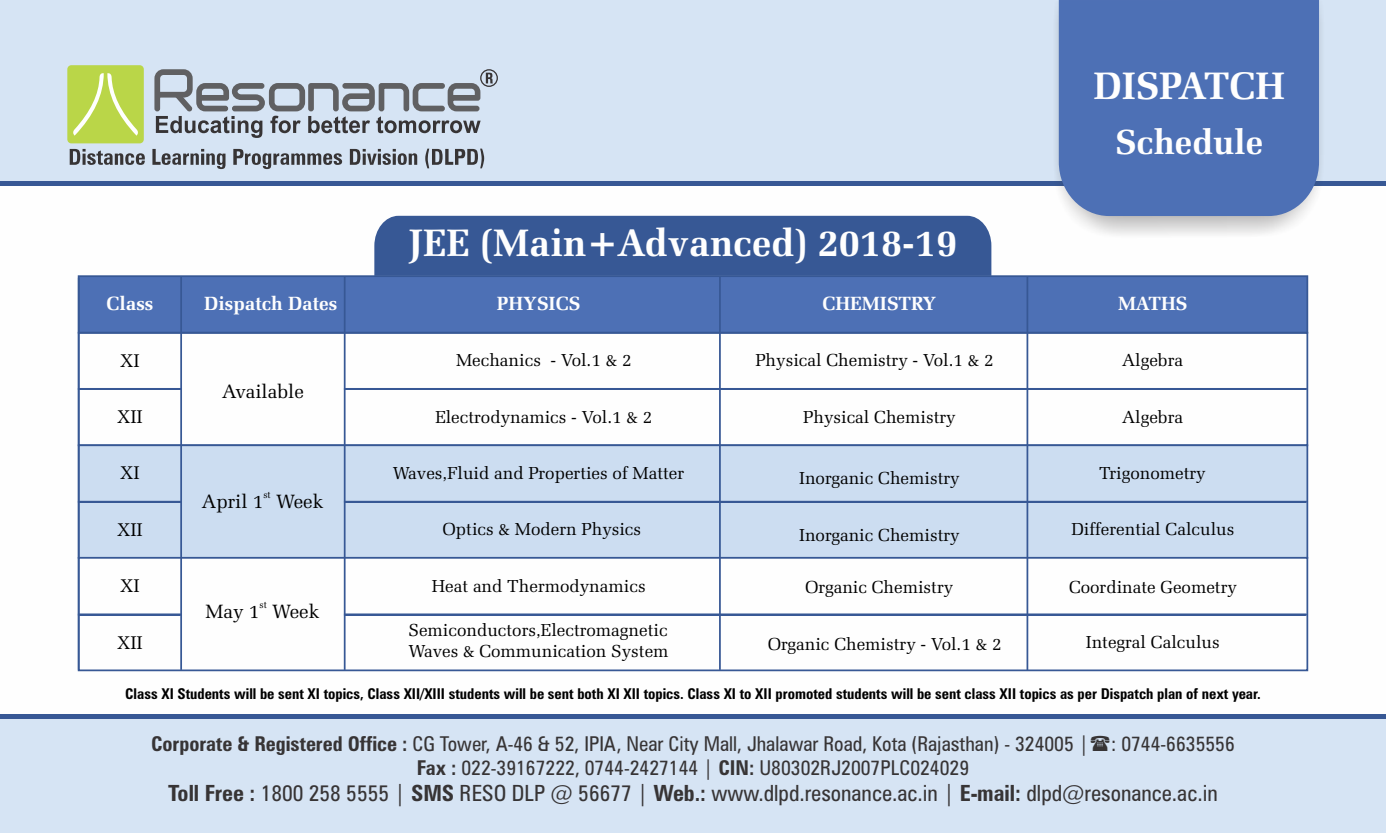
<style>
.page{position:relative;width:1386px;height:833px;background:#fff}
.page>*{position:absolute;margin:0;border:0;box-sizing:border-box;transform-origin:0 0}
.t1{font:700 38.5px "Zapf Elliptical 711 BT";color:#fefefe}
.t2{font:700 35px "Zapf Elliptical 711 BT";color:#fefefe}
.t3{font:condensed 22.4px "Zurich BT";color:#373435}
.t4{font:condensed 20.47px/24.5px "Zurich BT";color:#373435;text-align:center}
.t5{font:19.43px "Zapf Elliptical 711 BT";color:#000}
.t6{font:700 19.25px "Zapf Elliptical 711 BT";color:#fefefe}
.t7{font:18.55px "Zapf Elliptical 711 BT";color:#000}
.t8{font:17.5px/20.5px "Zapf Elliptical 711 BT";color:#000}
.t9{font:700 condensed 14.88px "Zurich BT";color:#000}
.t10{font:9.62px "Zapf Elliptical 711 BT";color:#000}
.s1{font-weight:700}
</style>
<div class="page">
<div style="left:77px;top:274px;width:1232px;height:57px;background:#4d70b5"></div>
<div style="left:374px;top:216px;width:617px;height:60px;background:#375895"></div>
<svg style="left:77px;top:331px;width:1232px;height:113px"></svg>
<div style="left:77px;top:444px;width:1232px;height:112px;background:#ccddf1"></div>
<svg style="left:77px;top:556px;width:1232px;height:116px"></svg>
<hr style="left:79px;top:332px;width:1227px;height:1px;background:#375895">
<svg style="left:343px;top:613px;width:965px;height:3px;background:#5773a6"></svg>
<svg style="left:343px;top:500px;width:965px;height:4px;background:#7a93be"></svg>
<svg style="left:343px;top:387px;width:965px;height:4px"></svg>
<hr style="left:344px;top:276px;width:2px;height:394px;background:#375895">
<hr style="left:78px;top:278px;width:2px;height:392px;background:#375895">
<hr style="left:719px;top:276px;width:2px;height:394px;background:#375895">
<div style="left:0;top:0;width:1386px;height:186px;background:#d6e4f4"></div>
<div style="left:0;top:714px;width:1386px;height:119px;background:#d6e4f4"></div>
<hr style="left:1027px;top:276px;width:1px;height:394px;background:#375895">
<hr style="left:79px;top:333px;width:1227px;height:1px;background:#375895">
<hr style="left:180px;top:276px;width:2px;height:394px;background:#375895">
<svg style="left:77px;top:387px;width:104px;height:4px"></svg>
<svg style="left:77px;top:500px;width:104px;height:4px"></svg>
<svg style="left:77px;top:613px;width:104px;height:3px"></svg>
<div style="left:0;top:181px;width:1386px;height:5px;background:#375895"></div>
<img style="left:1056px;top:0;width:265px;height:235px">
<div style="left:1059px;top:0;width:260px;height:216px;background:#4d70b5"></div>
<hr style="left:0;top:714px;width:1386px;height:4px;background:#375895">
<svg style="left:67px;top:65px;width:77px;height:78px;background:#c0d95a"></svg>
<svg style="left:154px;top:69px;width:344px;height:69px"></svg>
<svg style="left:70px;top:149px;width:414px;height:20px"></svg>
<h1 class="t1" style="left:409px;top:227px;width:550px">JEE (Main+Advanced) 2018-19</h1>
<h1 class="t1" style="left:1094px;top:70px;width:193px">DISPATCH</h1>
<h2 class="t2" style="left:1115px;top:127px;width:149px">Schedule</h2>
<p class="t6" style="left:106px;top:295px;width:48px">Class</p>
<p class="t6" style="left:204px;top:295px;width:134px">Dispatch Dates</p>
<p class="t6" style="left:497px;top:295px;width:85px">PHYSICS</p>
<p class="t6" style="left:822px;top:295px;width:115px">CHEMISTRY</p>
<p class="t6" style="left:1118px;top:295px;width:71px">MATHS</p>
<p class="t7" style="left:120px;top:353px;width:21px">XI</p>
<p class="t8" style="left:456px;top:351px;width:177px">Mechanics - Vol.1 &amp; 2</p>
<p class="t8" style="left:755px;top:351px;width:240px">Physical Chemistry - Vol.1 &amp; 2</p>
<p class="t8" style="left:1122px;top:351px;width:62px">Algebra</p>
<p class="t7" style="left:117px;top:409px;width:27px">XII</p>
<p class="t8" style="left:435px;top:408px;width:219px">Electrodynamics - Vol.1 &amp; 2</p>
<p class="t5" style="left:222px;top:383px;width:83px">Available</p>
<p class="t8" style="left:1122px;top:408px;width:62px">Algebra</p>
<p class="t8" style="left:803px;top:408px;width:154px">Physical Chemistry</p>
<p class="t7" style="left:120px;top:465px;width:21px">XI</p>
<p class="t8" style="left:393px;top:464px;width:293px">Waves,Fluid and Properties of Matter</p>
<p class="t10" style="left:263px;top:491px;width:9px">st</p>
<p class="t5" style="left:202px;top:493px;width:123px">April 1 Week</p>
<p class="t7" style="left:117px;top:522px;width:27px">XII</p>
<p class="t8" style="left:443px;top:521px;width:200px">Optics &amp; Modern Physics</p>
<p class="t7" style="left:120px;top:578px;width:21px">XI</p>
<p class="t8" style="left:432px;top:577px;width:215px">Heat and Thermodynamics</p>
<p class="t8" style="left:799px;top:470px;width:162px">Inorganic Chemistry</p>
<p class="t8" style="left:1099px;top:464px;width:108px">Trigonometry</p>
<p class="t8" style="left:799px;top:526px;width:162px">Inorganic Chemistry</p>
<p class="t8" style="left:1071px;top:521px;width:165px">Differential Calculus</p>
<p class="t8" style="left:805px;top:578px;width:150px">Organic Chemistry</p>
<p class="t8" style="left:1069px;top:578px;width:169px">Coordinate Geometry</p>
<p class="t7" style="left:117px;top:635px;width:27px">XII</p>
<p class="t10" style="left:259px;top:601px;width:9px">st</p>
<p class="t5" style="left:206px;top:603px;width:115px">May 1 Week</p>
<p class="t8" style="left:408px;top:622px;width:262px">Semiconductors,Electromagnetic<br>Waves &amp; Communication System</p>
<p class="t8" style="left:1086px;top:634px;width:135px">Integral Calculus</p>
<p class="t8" style="left:768px;top:635px;width:235px">Organic Chemistry - Vol.1 &amp; 2</p>
<p class="t9" style="left:125px;top:688px;width:1137px">Class XI Students will be sent XI topics, Class XII/XIII students will be sent both XI XII topics. Class XI to XII promoted students will be sent class XII topics as per Dispatch plan of next year.</p>
<p class="t4" style="left:151px;top:733px;width:1085px"><span class="s1">Corporate &amp; Registered Office :</span> CG Tower, A-46 &amp; 52, IPIA, Near City Mall, Jhalawar Road, Kota (Rajasthan) - 324005 | : 0744-6635556<br><span class="s1">Fax :</span> 022-39167222, 0744-2427144 | <span class="s1">CIN:</span> U80302RJ2007PLC024029</p>
<p class="t3" style="left:168px;top:784px;width:1051px"><span class="s1">Toll Free :</span> 1800 258 5555 | <span class="s1">SMS</span> RESO DLP @ 56677 | <span class="s1">Web.:</span> www.dlpd.resonance.ac.in | <span class="s1">E-mail:</span> dlpd@resonance.ac.in</p>
</div>
